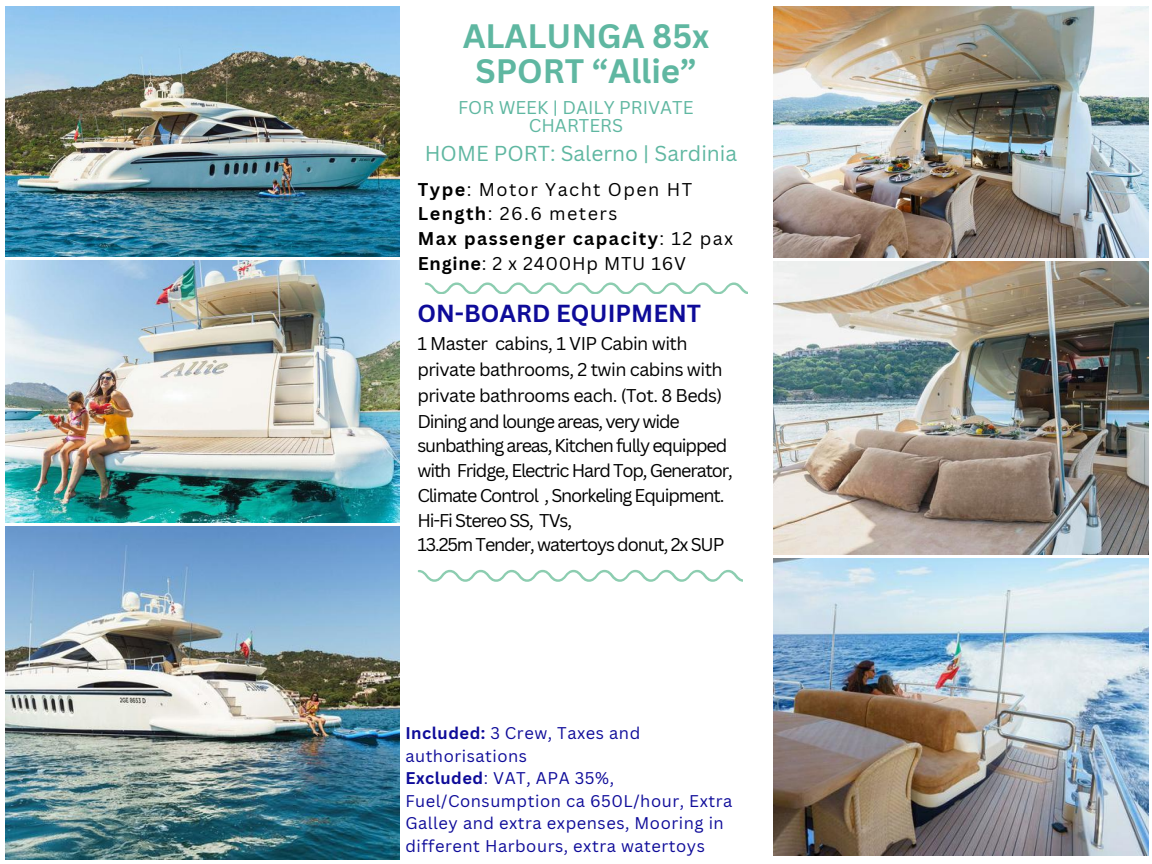
<style>
.page{position:relative;width:1152px;height:864px;background:#fff}
.page>*{position:absolute;margin:0;border:0;box-sizing:border-box;transform-origin:0 0}
.t1{font:700 33px/34.8px "Canva Sans";color:#5fb7a1;text-align:center}
.t2{font:700 24px "Canva Sans";color:#0e0b99}
.t3{font:21px "Canva Sans";color:#5fb7a1}
.t4{font:18px/25.2px "Canva Sans";letter-spacing:-.06em;color:#000}
.t5{font:18px/24.8px "Canva Sans";letter-spacing:.08em;color:#000}
.t6{font:18px/18px "Canva Sans";color:#5fb7a1;text-align:center}
.t7{font:16.5px/22.5px "Canva Sans";letter-spacing:.03em;color:#0e0b99}
.s1{font-weight:700}
</style>
<div class="page">
<svg style="left:425px;top:283px;width:322px;height:11px"></svg>
<svg style="left:418px;top:570px;width:324px;height:11px"></svg>
<img style="left:5px;top:261px;width:394px;height:262px">
<img style="left:6px;top:6px;width:394px;height:251px">
<img style="left:6px;top:527px;width:394px;height:333px">
<img style="left:773px;top:7px;width:376px;height:251px">
<img style="left:773px;top:262px;width:376px;height:292px">
<img style="left:773px;top:559px;width:376px;height:296px">
<h1 class="t1" style="left:463px;top:18px;width:248px">ALALUNGA 85x<br>SPORT “Allie”</h1>
<p class="t6" style="left:458px;top:98px;width:237px">FOR WEEK | DAILY PRIVATE<br>CHARTERS</p>
<p class="t3" style="left:425px;top:138px;width:314px">HOME PORT: Salerno | Sardinia</p>
<p class="t5" style="left:418px;top:176px;width:317px"><span class="s1">Type</span>: Motor Yacht Open HT<br><span class="s1">Length</span>: 26.6 meters<br><span class="s1">Max passenger capacity</span>: 12 pax<br><span class="s1">Engine</span>: 2 x 2400Hp MTU 16V</p>
<h2 class="t2" style="left:417px;top:296px;width:285px">ON-BOARD EQUIPMENT</h2>
<p class="t4" style="left:417px;top:331px;width:317px">1 Master cabins, 1 VIP Cabin with private bathrooms, 2 twin cabins with private bathrooms each. (Tot. 8 Beds)<br>Dining and lounge areas, very wide sunbathing areas, Kitchen fully equipped with Fridge, Electric Hard Top, Generator, Climate Control , Snorkeling Equipment.<br>Hi-Fi Stereo SS, TVs,<br>13.25m Tender, watertoys donut, 2x SUP</p>
<p class="t7" style="left:405px;top:721px;width:328px"><span class="s1">Included:</span> 3 Crew, Taxes and authorisations<br><span class="s1">Excluded</span>: VAT, APA 35%,<br>Fuel/Consumption ca 650L/hour, Extra<br>Galley and extra expenses, Mooring in different Harbours, extra watertoys</p>
</div>
